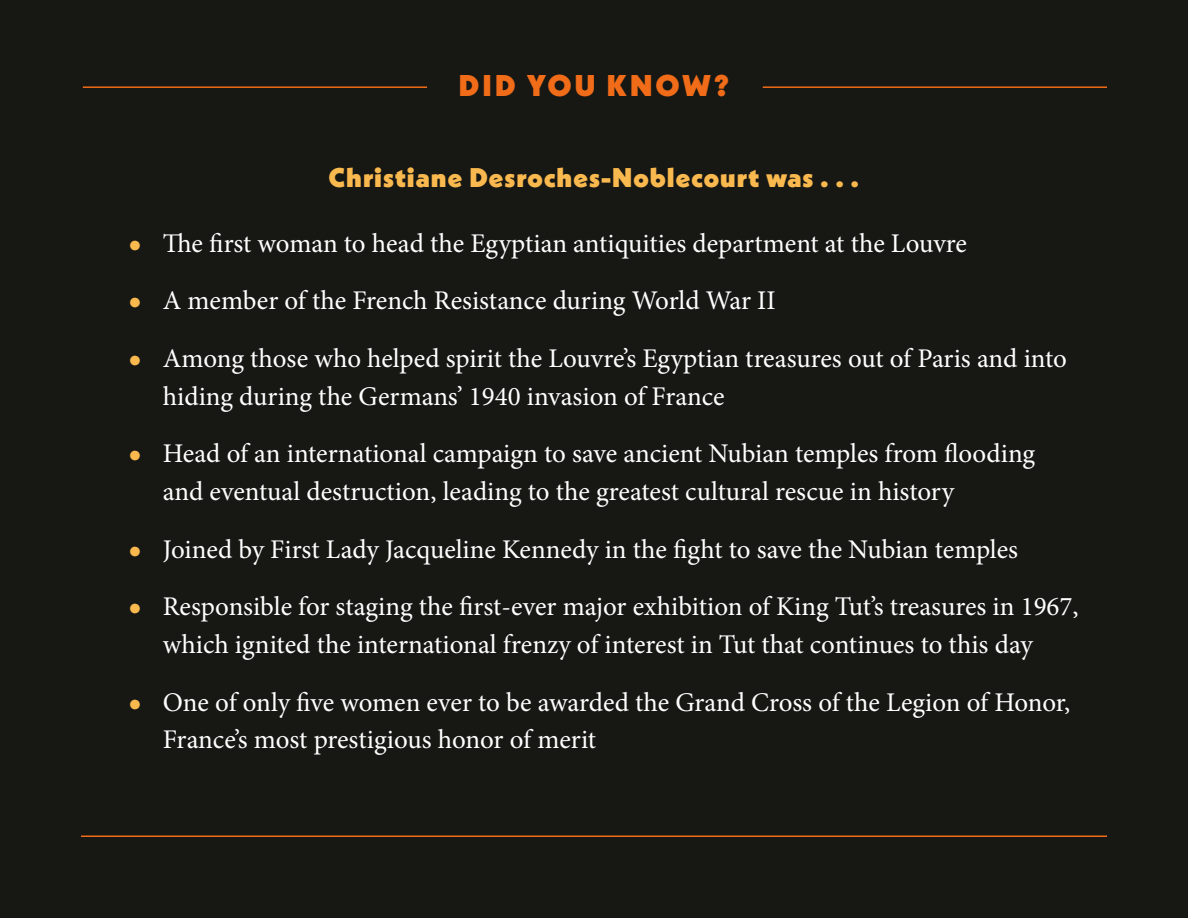
<style>
.page{position:relative;width:1188px;height:918px;background:#171714}
.page>*{position:absolute;margin:0;border:0;box-sizing:border-box;transform-origin:0 0}
.t1{font:900 30px "Neue Kabel";letter-spacing:.11em;color:#f06c18}
.t2{font:27px/37.5px "Minion Pro";letter-spacing:-.005em;color:#fff}
.t3{font:900 27px "Neue Kabel";letter-spacing:.04em;color:#fab94e}
.s1{font-family:"Neue Kabel";font-weight:900;color:#fab94e}
</style>
<div class="page">
<hr style="left:83px;top:86px;width:344px;height:2px;background:#f06c18">
<hr style="left:763px;top:86px;width:344px;height:2px;background:#f06c18">
<hr style="left:81px;top:836px;width:1026px;height:1px;background:#f06c18">
<p class="t1" style="left:459px;top:66px;width:272px">DID YOU KNOW?</p>
<p class="t3" style="left:329px;top:161px;width:532px">Christiane Desroches-Noblecourt was . . .</p>
<p class="t2" style="left:129px;top:224px;width:840px"><span class="s1">•</span> The first woman to head the Egyptian antiquities department at the Louvre</p>
<p class="t2" style="left:129px;top:282px;width:648px"><span class="s1">•</span> A member of the French Resistance during World War II</p>
<p class="t2" style="left:163px;top:340px;width:906px;text-indent:-34px"><span class="s1">•</span> Among those who helped spirit the Louvre’s Egyptian treasures out of Paris and into hiding during the Germans’ 1940 invasion of France</p>
<p class="t2" style="left:163px;top:435px;width:874px;text-indent:-34px"><span class="s1">•</span> Head of an international campaign to save ancient Nubian temples from flooding and eventual destruction, leading to the greatest cultural rescue in history</p>
<p class="t2" style="left:129px;top:530px;width:891px"><span class="s1">•</span> Joined by First Lady Jacqueline Kennedy in the fight to save the Nubian temples</p>
<p class="t2" style="left:129px;top:588px;width:951px;text-align:center"><span class="s1">•</span> Responsible for staging the first-ever major exhibition of King Tut’s treasures in 1967, which ignited the international frenzy of interest in Tut that continues to this day</p>
<p class="t2" style="left:163px;top:683px;width:909px;text-indent:-34px"><span class="s1">•</span> One of only five women ever to be awarded the Grand Cross of the Legion of Honor,<br>France’s most prestigious honor of merit</p>
</div>
